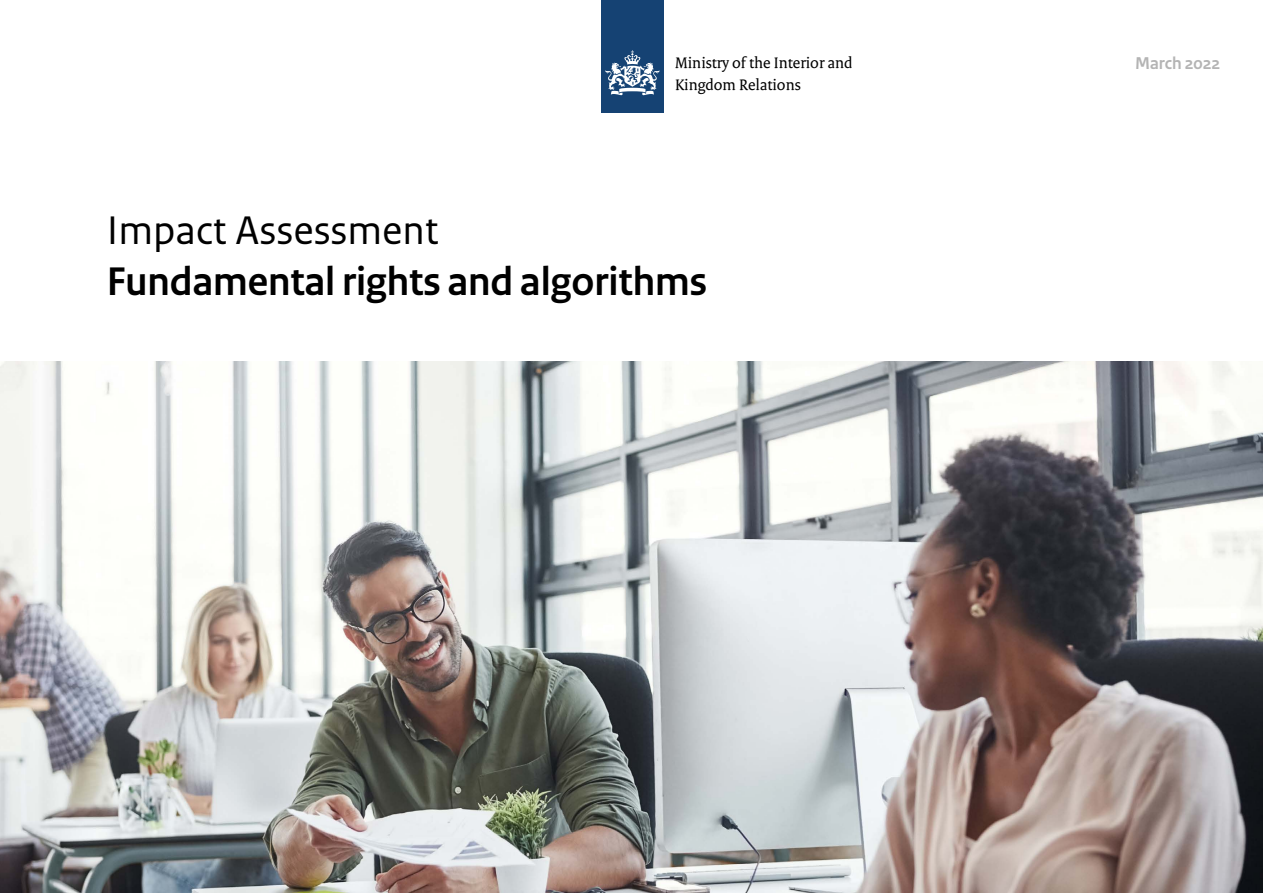
<style>
.page{position:relative;width:1263px;height:893px;background:#fff}
.page>*{position:absolute;margin:0;border:0;box-sizing:border-box;transform-origin:0 0}
.t1{font:700 42px/50.4px "Rijksoverheid Sans Heading";color:#000}
.t2{font:700 18px "Rijksoverheid Sans Heading";color:#b4b4b4}
.t3{font:16.35px "Rijksoverheid Serif";color:#000}
.s1{font-family:"Rijksoverheid Sans Text";font-weight:400}
</style>
<div class="page">
<div style="left:601px;top:0;width:62px;height:113px;background:#154273"></div>
<svg style="left:605px;top:50px;width:54px;height:46px"></svg>
<img style="left:0;top:361px;width:1263px;height:532px">
<p class="t3" style="left:675px;top:53px;width:179px">Ministry of the Interior and</p>
<p class="t2" style="left:1135px;top:53px;width:87px">March 2022</p>
<p class="t3" style="left:675px;top:75px;width:127px">Kingdom Relations</p>
<p class="t1" style="left:107px;top:206px;width:602px"><span class="s1">Impact Assessment<br></span>Fundamental rights and algorithms</p>
</div>
